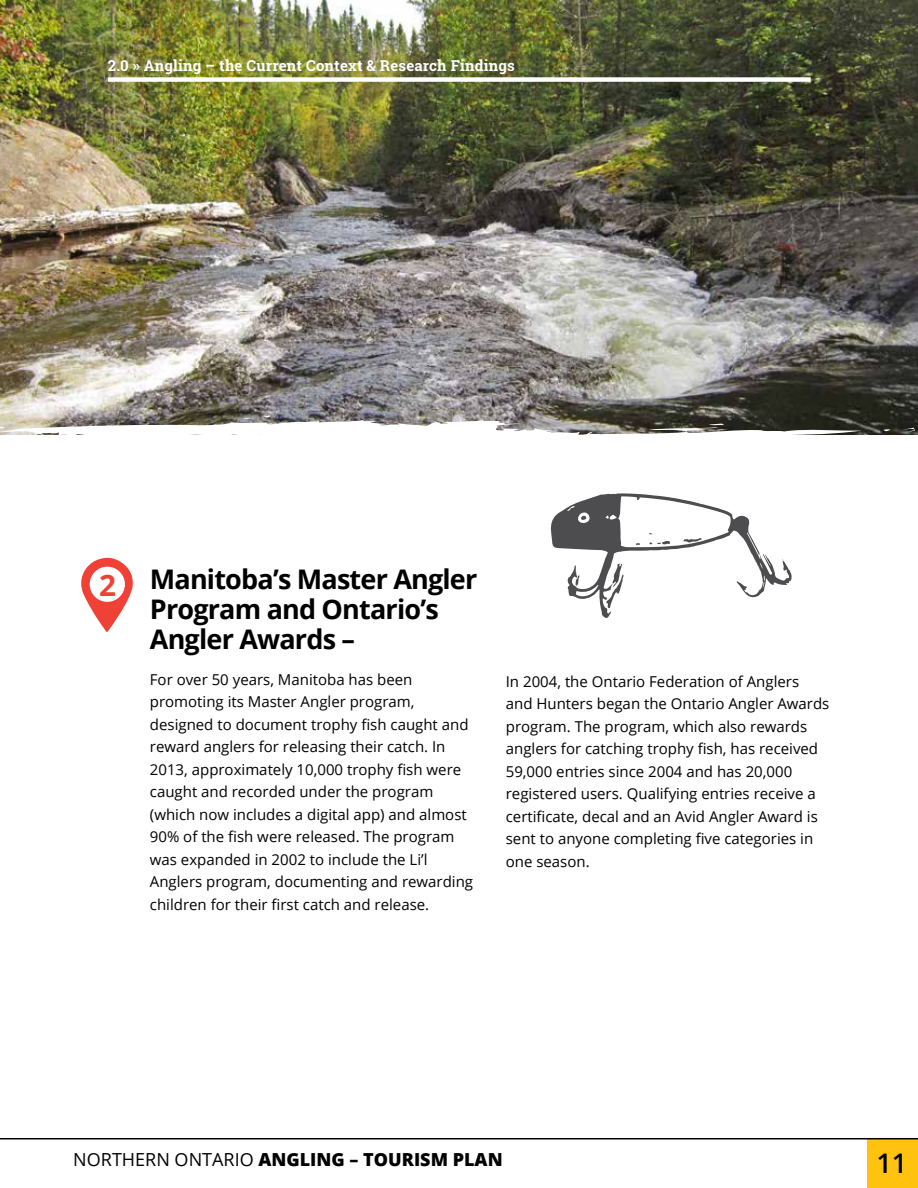
<style>
.page{position:relative;width:918px;height:1188px;background:#fff}
.page>*{position:absolute;margin:0;border:0;box-sizing:border-box;transform-origin:0 0}
.t1{font:700 29.7px "Open Sans";color:#ef4136}
.t2{font:700 27px/30px "Open Sans";letter-spacing:-.03em;color:#000}
.t3{font:600 27px "Open Sans";color:#000}
.t4{font:800 18px "Open Sans";color:#000}
.t5{font:15px/22.5px "Open Sans";color:#000}
.t6{font:700 15px "Roboto Slab";letter-spacing:.01em;color:#fff}
.s1{font-weight:400}
</style>
<div class="page">
<img style="left:0;top:0;width:918px;height:434px">
<div style="left:108px;top:77px;width:703px;height:5px;background:#fff"></div>
<svg style="left:81px;top:557px;width:52px;height:76px"></svg>
<div style="left:90px;top:567px;width:35px;height:35px;background:#fff;border-radius:50%"></div>
<svg style="left:902px;top:428px;width:16px;height:4px"></svg>
<svg style="left:881px;top:429px;width:12px;height:2px"></svg>
<svg style="left:0;top:415px;width:861px;height:20px"></svg>
<svg style="left:550px;top:493px;width:242px;height:125px"></svg>
<div style="left:867px;top:1139px;width:51px;height:49px;background:#ffc20e"></div>
<hr style="left:0;top:1138px;width:918px;height:1px;background:#000">
<p class="t6" style="left:108px;top:56px;width:408px">2.0 » Angling – the Current Context &amp; Research Findings</p>
<h1 class="t1" style="left:99px;top:564px;width:18px">2</h1>
<h2 class="t2" style="left:150px;top:563px;width:329px">Manitoba’s Master Angler<br>Program and Ontario’s<br>Angler Awards –</h2>
<p class="t5" style="left:150px;top:668px;width:325px">For over 50 years, Manitoba has been promoting its Master Angler program, designed to document trophy fish caught and reward anglers for releasing their catch. In 2013, approximately 10,000 trophy fish were caught and recorded under the program (which now includes a digital app) and almost 90% of the fish were released. The program was expanded in 2002 to include the Li’l Anglers program, documenting and rewarding children for their first catch and release.</p>
<p class="t5" style="left:506px;top:670px;width:325px">In 2004, the Ontario Federation of Anglers and Hunters began the Ontario Angler Awards program. The program, which also rewards anglers for catching trophy fish, has received 59,000 entries since 2004 and has 20,000 registered users. Qualifying entries receive a certificate, decal and an Avid Angler Award is sent to anyone completing five categories in one season.</p>
<p class="t4" style="left:73px;top:1146px;width:431px"><span class="s1">NORTHERN ONTARIO</span> ANGLING – TOURISM PLAN</p>
<h2 class="t3" style="left:876px;top:1145px;width:32px">11</h2>
</div>
